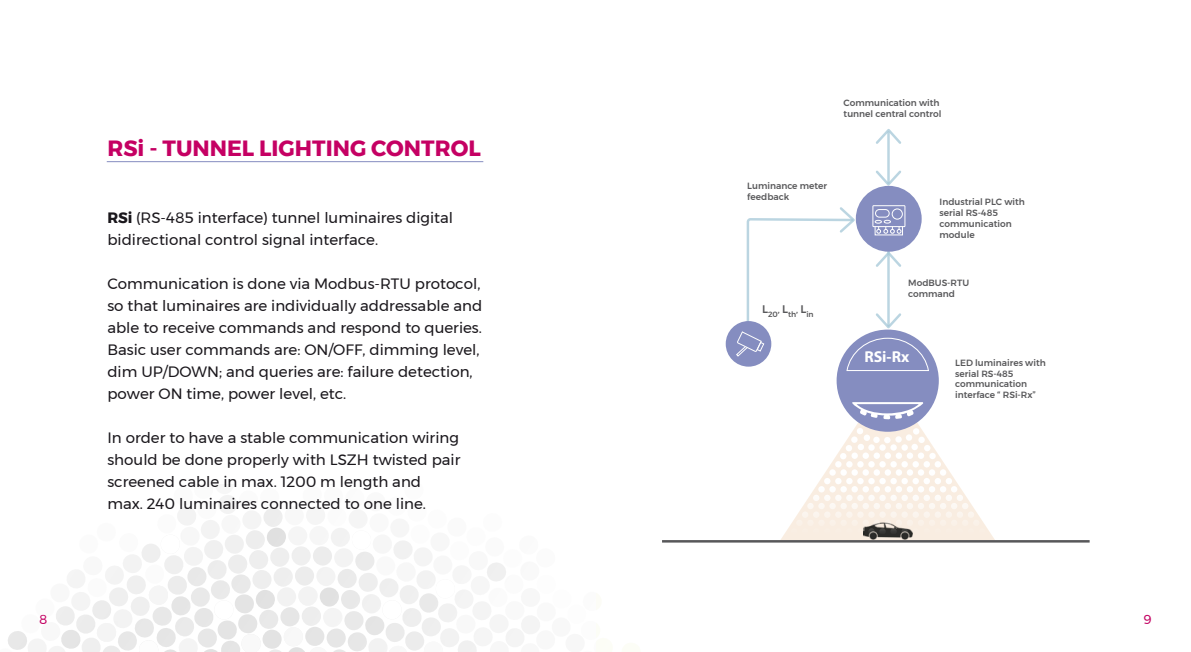
<style>
.page{position:relative;width:1191px;height:652px;background:#fff}
.page>*{position:absolute;margin:0;border:0;box-sizing:border-box;transform-origin:0 0}
.t1{font:700 22px "Montserrat";color:#c50063}
.t2{font:700 15.8px "Myriad Pro";color:#fff}
.t3{font:15px/22px "Montserrat";color:#1a171c}
.t4{font:13px "Montserrat";color:#c30363}
.t5{font:500 9px/10.8px "Montserrat";color:#58585a}
.t6{font:500 7.6px "Montserrat";color:#58585a}
.s1{font-weight:700}
</style>
<div class="page">
<svg style="left:781px;top:378px;width:214px;height:162px"></svg>
<div style="left:836px;top:330px;width:102px;height:102px;background:#858dc0;border-radius:50%"></div>
<svg style="left:852px;top:402px;width:71px;height:17px"></svg>
<svg style="left:8px;top:495px;width:532px;height:157px"></svg>
<svg style="left:876px;top:171px;width:25px;height:15px"></svg>
<svg style="left:876px;top:129px;width:25px;height:15px"></svg>
<hr style="left:887px;top:132px;width:2px;height:51px;background:#a5c8d8">
<div style="left:855px;top:186px;width:66px;height:66px;background:#858dc0;border-radius:50%"></div>
<div style="left:872px;top:205px;width:33px;height:22px;border:1px solid #fff"></div>
<div style="left:725px;top:321px;width:46px;height:46px;background:#858dc0;border-radius:50%"></div>
<svg style="left:735px;top:207px;width:194px;height:165px"></svg>
<hr style="left:107px;top:161px;width:376px;height:1px;background:#858dc0">
<hr style="left:662px;top:540px;width:427px;height:3px;background:#58585a">
<img style="left:864px;top:518px;width:48px;height:25px">
<svg style="left:845px;top:428px;width:90px;height:31px"></svg>
<p class="t4" style="left:39px;top:610px;width:10px">8</p>
<h1 class="t1" style="left:107px;top:131px;width:375px">RSi - TUNNEL LIGHTING CONTROL</h1>
<p class="t3" style="left:107px;top:206px;width:347px"><span class="s1">RSi</span> (RS-485 interface) tunnel luminaires digital bidirectional control signal interface.</p>
<p class="t3" style="left:107px;top:272px;width:376px">Communication is done via Modbus-RTU protocol, so that luminaires are individually addressable and able to receive commands and respond to queries.<br>Basic user commands are: ON/OFF, dimming level, dim UP/DOWN; and queries are: failure detection, power ON time, power level, etc.</p>
<p class="t3" style="left:107px;top:426px;width:354px">In order to have a stable communication wiring should be done properly with LSZH twisted pair screened cable in max. 1200 m length and<br>max. 240 luminaires connected to one line.</p>
<p class="t5" style="left:843px;top:97px;width:99px">Communication with tunnel central control</p>
<p class="t5" style="left:747px;top:181px;width:81px">Luminance meter feedback</p>
<p class="t6" style="left:762px;top:308px;width:53px"><sup>L</sup>20<sup>,</sup> <sup>L</sup>th<sup>,</sup> <sup>L</sup>in</p>
<p class="t5" style="left:939px;top:197px;width:87px">Industrial PLC with serial RS-485 communication module</p>
<p class="t5" style="left:908px;top:277px;width:63px">ModBUS-RTU command</p>
<p class="t2" style="left:864px;top:346px;width:46px">RSi-Rx</p>
<p class="t5" style="left:955px;top:357px;width:92px">LED luminaires with serial RS-485 communication interface “ RSi-Rx”</p>
<p class="t4" style="left:1143px;top:610px;width:10px">9</p>
</div>
